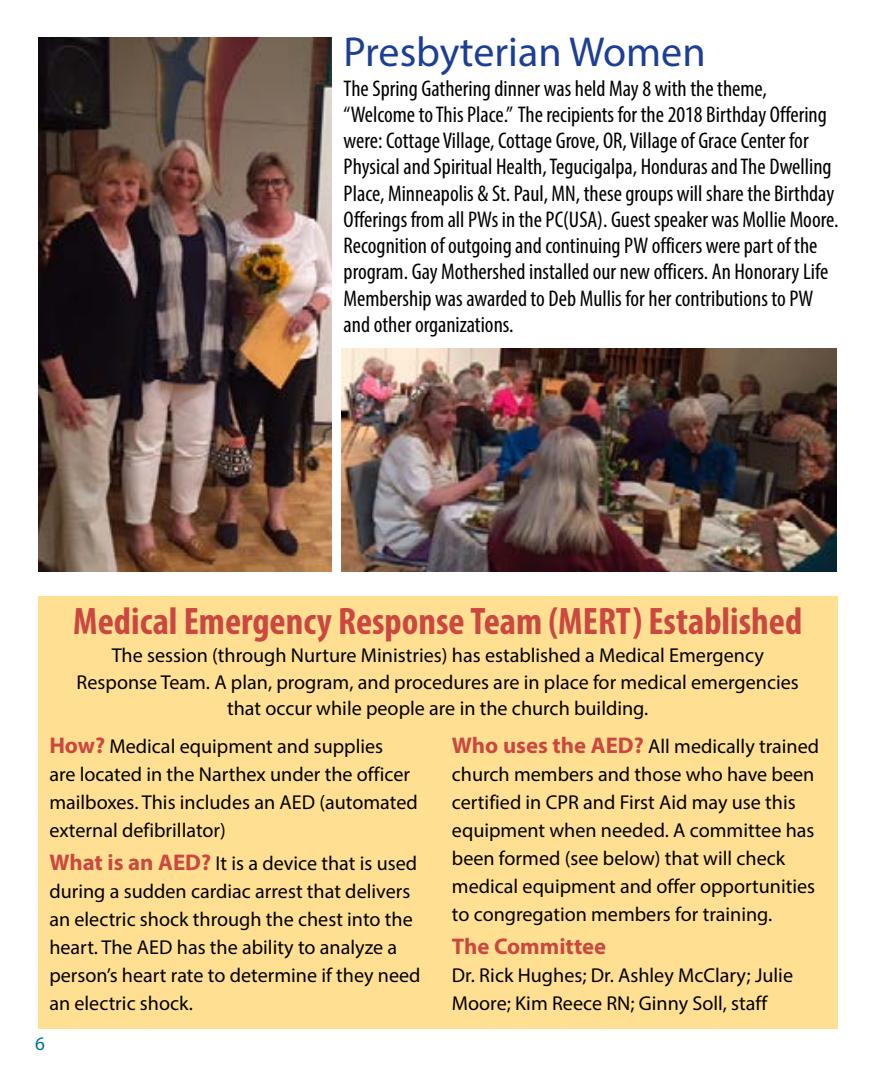
<style>
.page{position:relative;width:882px;height:1071px;background:#fff}
.page>*{position:absolute;margin:0;border:0;box-sizing:border-box;transform-origin:0 0}
.t1{font:42px "Myriad Pro";color:#1c3e94}
.t2{font:700 condensed 38.5px "Myriad Pro";color:#ca4840}
.t3{font:condensed 22.75px/26.2px "Myriad Pro";color:#000}
.t4{font:700 22.75px "Myriad Pro";color:#ca4840}
.t5{font:20.12px/28px "Myriad Pro";color:#000}
.t6{font:19.25px "Myriad Pro";color:#007196}
.s1{font-weight:700;font-size:22.75px;color:#ca4840}
</style>
<div class="page">
<div style="left:38px;top:596px;width:800px;height:432px;background:#ffe092"></div>
<img style="left:342px;top:349px;width:495px;height:222px">
<img style="left:39px;top:38px;width:292px;height:533px">
<h1 class="t1" style="left:344px;top:26px;width:363px">Presbyterian Women</h1>
<p class="t3" style="left:344px;top:75px;width:496px">The Spring Gathering dinner was held May 8 with the theme, “Welcome to This Place.” The recipients for the 2018 Birthday Offering were: Cottage Village, Cottage Grove, OR, Village of Grace Center for Physical and Spiritual Health, Tegucigalpa, Honduras and The Dwelling Place, Minneapolis &amp; St. Paul, MN, these groups will share the Birthday Offerings from all PWs in the PC(USA). Guest speaker was Mollie Moore.<br>Recognition of outgoing and continuing PW officers were part of the program. Gay Mothershed installed our new officers. An Honorary Life Membership was awarded to Deb Mullis for her contributions to PW and other organizations.</p>
<h2 class="t2" style="left:73px;top:597px;width:730px">Medical Emergency Response Team (MERT) Established</h2>
<p class="t5" style="left:77px;top:642px;width:724px;line-height:26.2px;text-align:center">The session (through Nurture Ministries) has established a Medical Emergency<br>Response Team. A plan, program, and procedures are in place for medical emergencies that occur while people are in the church building.</p>
<p class="t5" style="left:49px;top:732px;width:370px"><span class="s1">How?</span> Medical equipment and supplies<br>are located in the Narthex under the officer mailboxes. This includes an AED (automated external defibrillator)</p>
<p class="t5" style="left:49px;top:849px;width:373px"><span class="s1">What is an AED?</span> It is a device that is used during a sudden cardiac arrest that delivers an electric shock through the chest into the heart. The AED has the ability to analyze a person’s heart rate to determine if they need an electric shock.</p>
<p class="t6" style="left:35px;top:1032px;width:11px">6</p>
<p class="t5" style="left:452px;top:732px;width:369px"><span class="s1">Who uses the AED?</span> All medically trained church members and those who have been certified in CPR and First Aid may use this equipment when needed. A committee has been formed (see below) that will check medical equipment and offer opportunities to congregation members for training.</p>
<p class="t4" style="left:452px;top:932px;width:156px">The Committee</p>
<p class="t5" style="left:452px;top:961px;width:343px">Dr. Rick Hughes; Dr. Ashley McClary; Julie<br>Moore; Kim Reece RN; Ginny Soll, staff</p>
</div>
